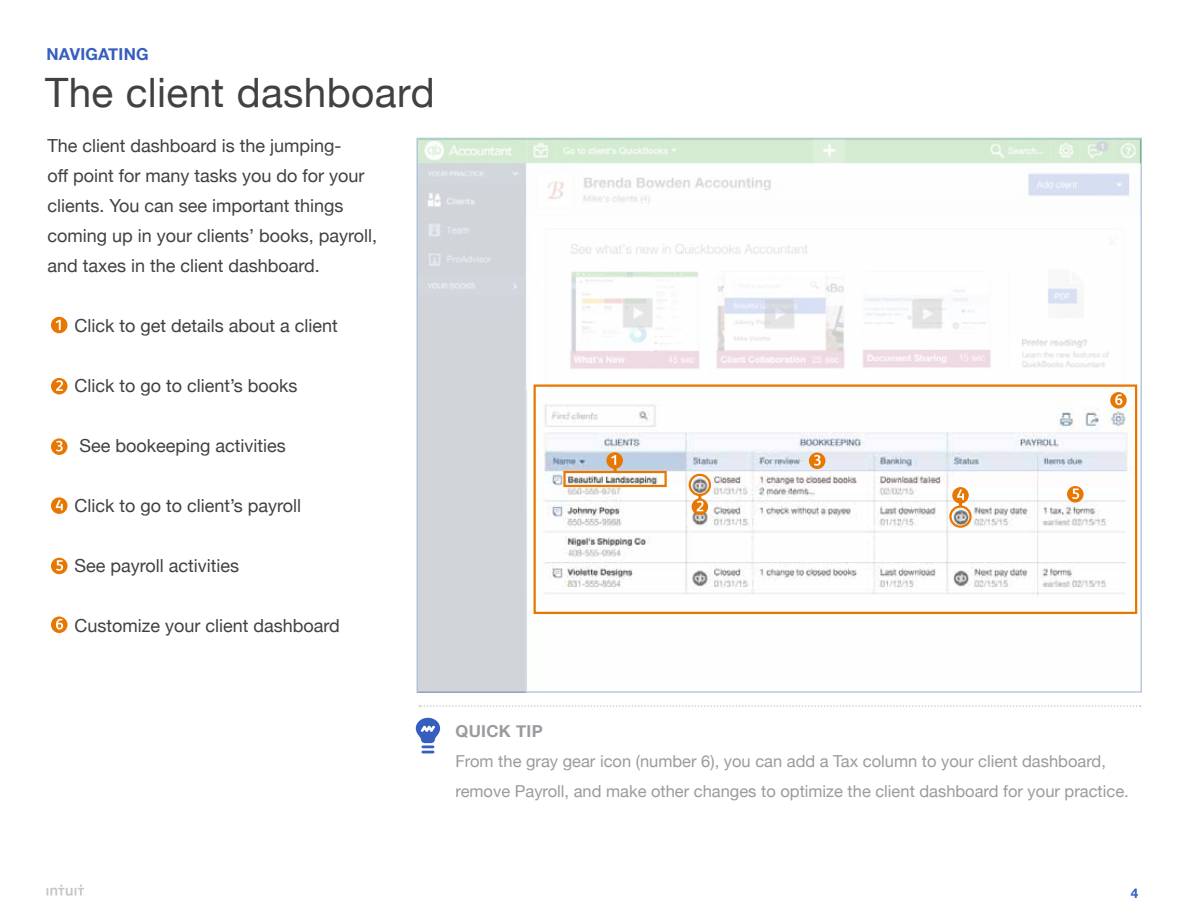
<style>
.page{position:relative;width:1188px;height:918px;background:#fff}
.page>*{position:absolute;margin:0;border:0;box-sizing:border-box;transform-origin:0 0}
.t1{font:40.5px "Helvetica Neue";letter-spacing:.01em;color:#414042}
.t2{font:18px/30px "Helvetica Neue";color:#414042}
.t3{font:16.5px/30px "Helvetica Neue";color:#999b9e}
.t4{font:700 16.5px "Helvetica Neue";letter-spacing:.015em;color:#365ebf}
.t5{font:700 16.5px "Helvetica Neue";color:#999b9e}
.t6{font:700 13.5px "Helvetica Neue";color:#365ebf}
</style>
<div class="page">
<svg style="left:46px;top:885px;width:39px;height:11px"></svg>
<svg style="left:418px;top:139px;width:722px;height:552px"></svg>
<div style="left:534px;top:384px;width:603px;height:230px;border:2px solid #e77700"></div>
<div style="left:606px;top:452px;width:17px;height:17px;background:#e77700;border-radius:50%"></div>
<div style="left:809px;top:453px;width:16px;height:16px;background:#e77700;border-radius:50%"></div>
<svg style="left:814px;top:455px;width:7px;height:11px"></svg>
<div style="left:51px;top:317px;width:17px;height:16px;background:#e77700;border-radius:50%"></div>
<svg style="left:56px;top:320px;width:5px;height:10px"></svg>
<div style="left:51px;top:378px;width:17px;height:16px;background:#e77700;border-radius:50%"></div>
<svg style="left:56px;top:380px;width:7px;height:11px"></svg>
<svg style="left:51px;top:438px;width:17px;height:17px"></svg>
<svg style="left:56px;top:441px;width:7px;height:10px"></svg>
<svg style="left:51px;top:497px;width:17px;height:17px"></svg>
<svg style="left:56px;top:500px;width:7px;height:10px"></svg>
<div style="left:51px;top:558px;width:17px;height:16px;background:#e77700;border-radius:50%"></div>
<svg style="left:56px;top:560px;width:7px;height:11px"></svg>
<svg style="left:51px;top:616px;width:17px;height:17px"></svg>
<svg style="left:56px;top:619px;width:7px;height:11px"></svg>
<svg style="left:419px;top:705px;width:722px;height:2px"></svg>
<svg style="left:416px;top:718px;width:24px;height:35px"></svg>
<svg style="left:1067px;top:486px;width:17px;height:17px"></svg>
<svg style="left:1072px;top:489px;width:7px;height:10px"></svg>
<svg style="left:1110px;top:392px;width:17px;height:17px"></svg>
<svg style="left:1115px;top:394px;width:7px;height:11px"></svg>
<div style="left:563px;top:471px;width:104px;height:16px;border:2px solid #e77700"></div>
<svg style="left:611px;top:455px;width:6px;height:17px"></svg>
<div style="left:689px;top:474px;width:22px;height:22px;border:2px solid #e77700;border-radius:50%"></div>
<svg style="left:692px;top:498px;width:16px;height:17px"></svg>
<svg style="left:697px;top:495px;width:7px;height:16px"></svg>
<div style="left:949px;top:505px;width:23px;height:23px;border:2px solid #e77700;border-radius:50%"></div>
<svg style="left:952px;top:487px;width:17px;height:17px"></svg>
<svg style="left:957px;top:490px;width:7px;height:17px"></svg>
<p class="t4" style="left:46px;top:41px;width:90px">NAVIGATING</p>
<h1 class="t1" style="left:45px;top:63px;width:391px">The client dashboard</h1>
<p class="t2" style="left:48px;top:131px;width:331px">The client dashboard is the jumping-<br>off point for many tasks you do for your clients. You can see important things coming up in your clients’ books, payroll, and taxes in the client dashboard.</p>
<p class="t2" style="left:75px;top:311px;width:265px">Click to get details about a client</p>
<p class="t2" style="left:75px;top:371px;width:225px">Click to go to client’s books</p>
<p class="t2" style="left:80px;top:431px;width:208px">See bookeeping activities</p>
<p class="t2" style="left:75px;top:491px;width:228px">Click to go to client’s payroll</p>
<p class="t2" style="left:75px;top:551px;width:166px">See payroll activities</p>
<p class="t2" style="left:75px;top:611px;width:267px">Customize your client dashboard</p>
<p class="t5" style="left:456px;top:718px;width:89px">QUICK TI P</p>
<p class="t3" style="left:456px;top:747px;width:675px">From the gray gear icon (number 6), you can add a Tax column to your client dashboard, remove Payroll, and make other changes to optimize the client dashboard for your practice.</p>
<p class="t6" style="left:1131px;top:882px;width:9px">4</p>
</div>
